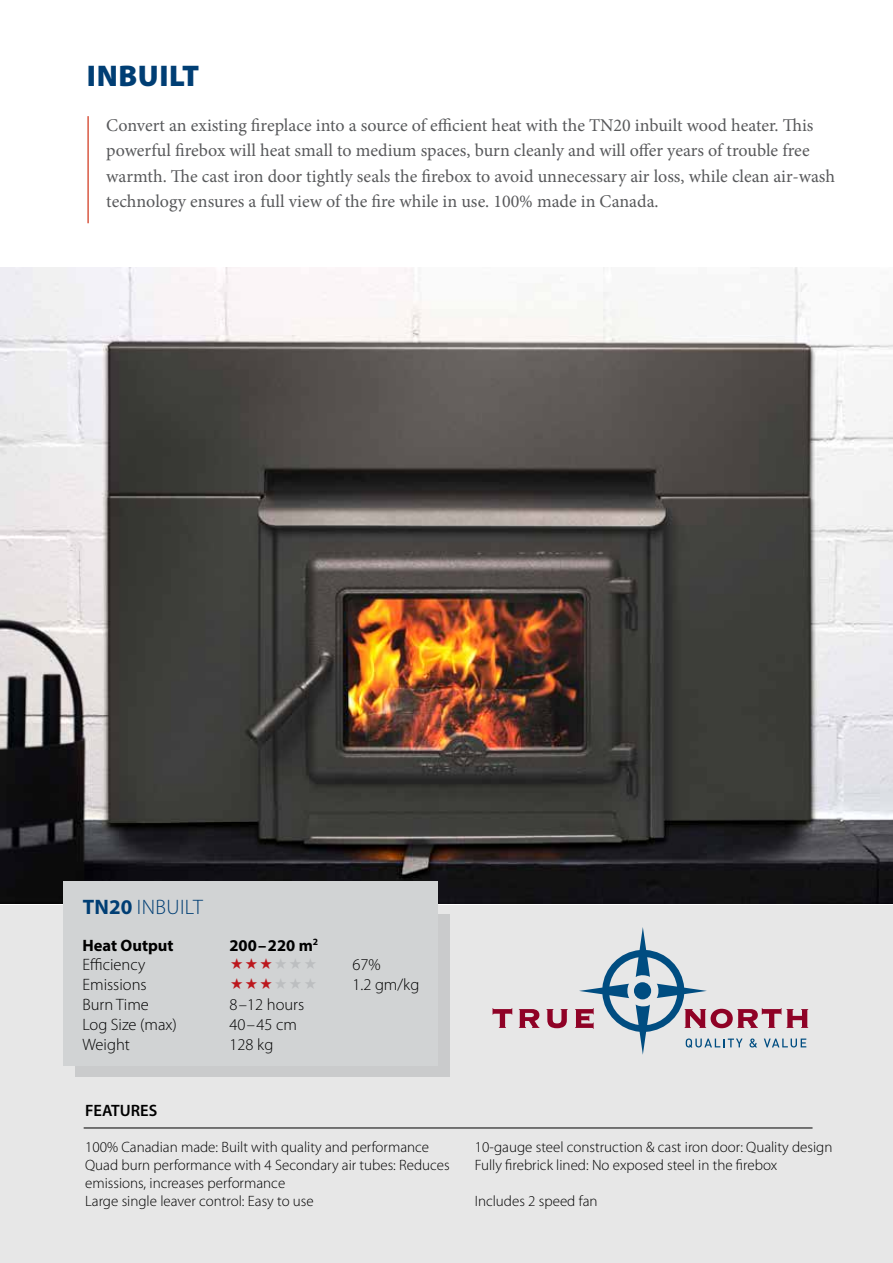
<style>
.page{position:relative;width:893px;height:1263px;background:#fff}
.page>*{position:absolute;margin:0;border:0;box-sizing:border-box;transform-origin:0 0}
.t1{font:900 30px "Myriad Pro";letter-spacing:.02em;color:#003e74}
.t2{font:300 21px "Myriad Pro";letter-spacing:.02em;color:#003e74}
.t3{font:18px/25.5px "Minion Pro";color:#58595b}
.t4{font:300 16.5px "Myriad Pro";color:#000}
.t5{font:700 16.5px "Myriad Pro";color:#000}
.t6{font:600 16.5px "Myriad Pro";color:#000}
.t7{font:300 15px/18px "Myriad Pro";color:#000}
.s1{font-weight:700}
</style>
<div class="page">
<img style="left:0;top:268px;width:893px;height:636px">
<div style="left:0;top:905px;width:893px;height:358px;background:#e7e7e7"></div>
<div style="left:75px;top:914px;width:375px;height:163px;background:#cacbcc"></div>
<div style="left:63px;top:881px;width:375px;height:185px;background:#d1d3d4"></div>
<hr style="left:87px;top:116px;width:2px;height:107px;background:#d95943">
<hr style="left:84px;top:1127px;width:728px;height:1px;background:#000">
<svg style="left:493px;top:1008px;width:19px;height:20px"></svg>
<svg style="left:519px;top:1009px;width:20px;height:19px"></svg>
<svg style="left:546px;top:1009px;width:22px;height:19px"></svg>
<svg style="left:575px;top:927px;width:233px;height:128px"></svg>
<h1 class="t1" style="left:87px;top:59px;width:114px">INBUILT</h1>
<p class="t3" style="left:106px;top:112px;width:730px">Convert an existing fireplace into a source of efficient heat with the TN20 inbuilt wood heater. This powerful firebox will heat small to medium spaces, burn cleanly and will offer years of trouble free warmth. The cast iron door tightly seals the firebox to avoid unnecessary air loss, while clean air-wash technology ensures a full view of the fire while in use. 100% made in Canada.</p>
<p class="t2" style="left:83px;top:896px;width:122px"><span class="s1">TN20</span> INBUILT</p>
<p class="t5" style="left:82px;top:934px;width:93px">Heat Output</p>
<p class="t5" style="left:229px;top:934px;width:90px">200–220 m<sup>2</sup></p>
<p class="t4" style="left:82px;top:956px;width:64px">Efficiency</p>
<p class="t4" style="left:352px;top:956px;width:30px">67%</p>
<p class="t4" style="left:82px;top:976px;width:66px">Emissions</p>
<p class="t4" style="left:352px;top:976px;width:68px">1.2 gm/kg</p>
<p class="t4" style="left:82px;top:995px;width:68px">Burn Time</p>
<p class="t4" style="left:229px;top:995px;width:76px">8–12 hours</p>
<p class="t4" style="left:82px;top:1015px;width:96px">Log Size (max)</p>
<p class="t4" style="left:229px;top:1015px;width:69px">40–45 cm</p>
<p class="t4" style="left:82px;top:1035px;width:49px">Weight</p>
<p class="t4" style="left:229px;top:1035px;width:45px">128 kg</p>
<p class="t6" style="left:85px;top:1100px;width:74px">FEATURES</p>
<p class="t7" style="left:85px;top:1138px;width:366px">100% Canadian made: Built with quality and performance Quad burn performance with 4 Secondary air tubes: Reduces emissions, increases performance<br>Large single leaver control: Easy to use</p>
<p class="t7" style="left:475px;top:1138px;width:359px">10-gauge steel construction &amp; cast iron door: Quality design<br>Fully firebrick lined: No exposed steel in the firebox</p>
<p class="t7" style="left:475px;top:1192px;width:124px">Includes 2 speed fan</p>
</div>
